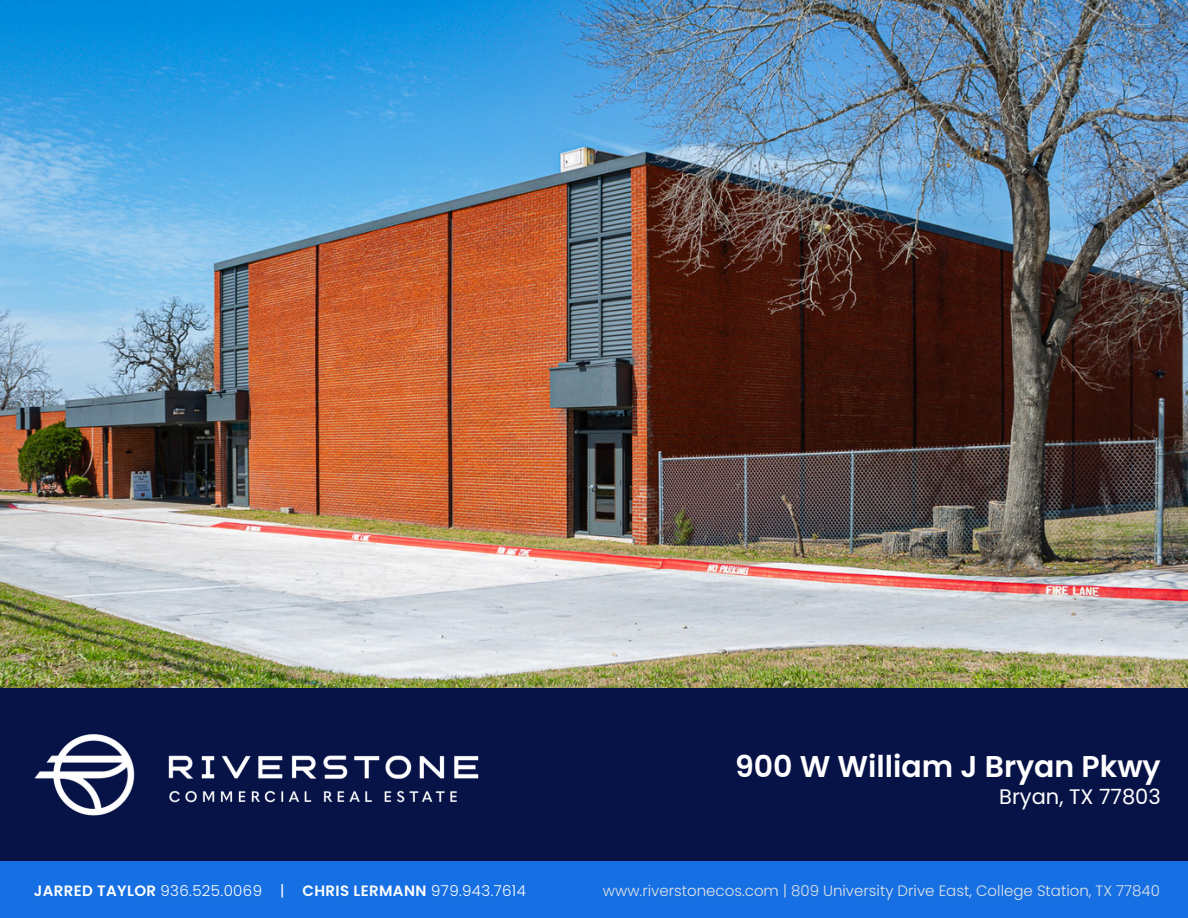
<style>
.page{position:relative;width:1188px;height:918px;background:#fff}
.page>*{position:absolute;margin:0;border:0;box-sizing:border-box;transform-origin:0 0}
.t1{font:600 30px "Poppins";color:#fff}
.t2{font:21px "Poppins";color:#fff}
.t3{font:300 15px "Poppins";color:#e1e5e6}
.t4{font:600 15px "Poppins";letter-spacing:.025em;color:#fff}
.s1{font-weight:300}
.s2{font-weight:400}
</style>
<div class="page">
<img style="left:0;top:0;width:1188px;height:688px">
<div style="left:0;top:688px;width:1188px;height:230px;background:#071247"></div>
<img style="left:34px;top:734px;width:445px;height:82px">
<div style="left:0;top:862px;width:1188px;height:56px;background:#166fe3"></div>
<h1 class="t1" style="left:735px;top:745px;width:427px">900 W William J Bryan Pkwy</h1>
<h1 class="t2" style="left:999px;top:782px;width:163px">Bryan, TX 77803</h1>
<p class="t4" style="left:34px;top:881px;width:494px">JARRED TAYLOR <span class="s1">936.525.0069</span> <span class="s2">|</span> CHRIS LERMANN <span class="s1">979.943.7614</span></p>
<p class="t3" style="left:603px;top:881px;width:559px">www.riverstonecos.com | 809 University Drive East, College Station, TX 77840</p>
</div>
